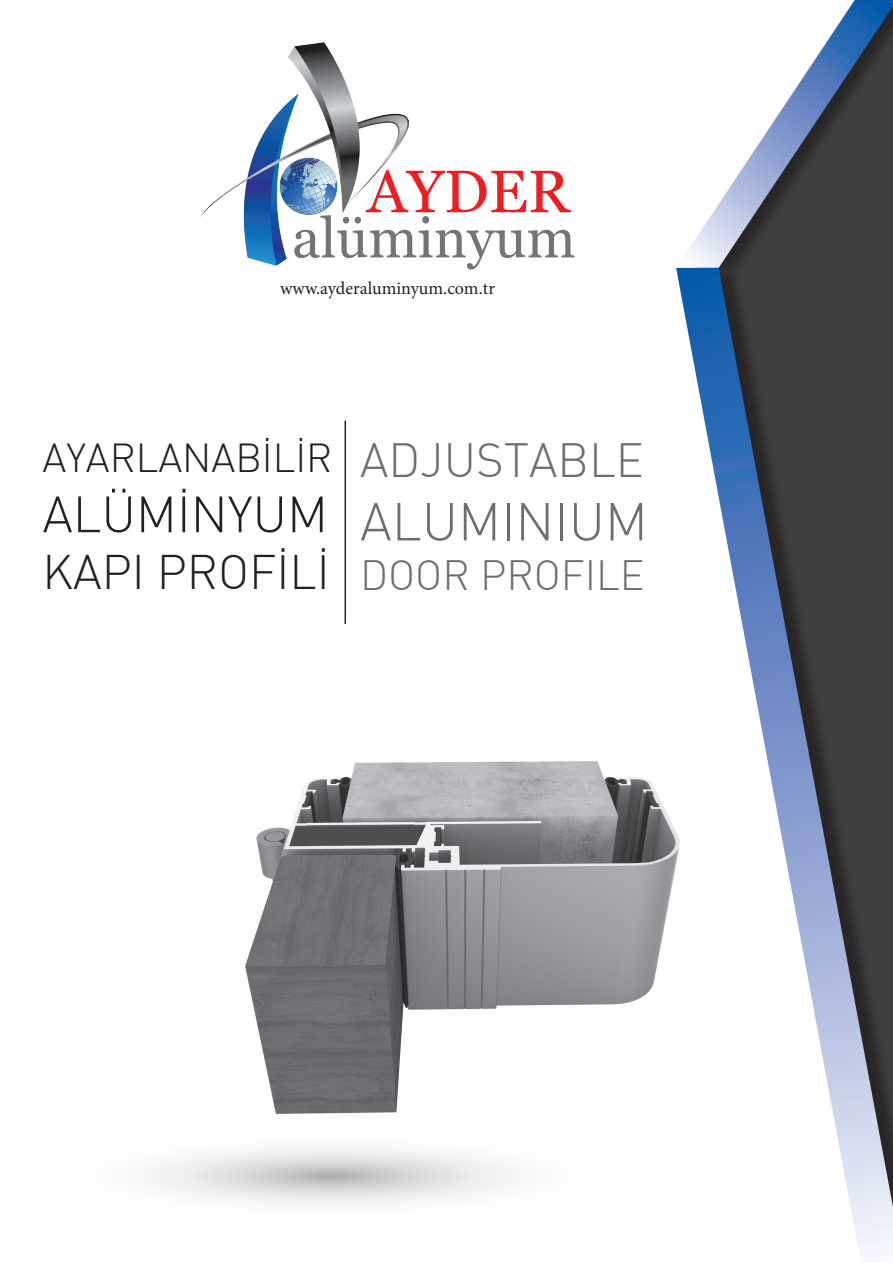
<style>
.page{position:relative;width:893px;height:1263px;background:#fff}
.page>*{position:absolute;margin:0;border:0;box-sizing:border-box;transform-origin:0 0}
.t1{font:300 52.65px "Dinbek";color:#6c6d70}
.t2{font:300 50.1px "Dinbek";color:#231f20}
.t3{font:300 47.55px "Dinbek";color:#231f20}
.t4{font:300 47.1px "Dinbek";color:#6c6d70}
.t5{font:300 41.55px "Dinbek";color:#6c6d70}
.t6{font:300 39.6px "Dinbek";color:#231f20}
.t7{font:18px "Minion Pro";color:#231f20}
</style>
<div class="page">
<svg style="left:153px;top:1148px;width:357px;height:56px"></svg>
<img style="left:245px;top:761px;width:431px;height:353px">
<hr style="left:345px;top:421px;width:1px;height:203px;background:#231f20">
<svg style="left:676px;top:0;width:217px;height:268px"></svg>
<svg style="left:676px;top:268px;width:217px;height:985px"></svg>
<svg style="left:409px;top:170px;width:165px;height:99px"></svg>
<img style="left:201px;top:43px;width:208px;height:222px">
<p class="t7" style="left:280px;top:276px;width:216px">www.ayderaluminyum.com.tr</p>
<h3 class="t6" style="left:43px;top:433px;width:291px">AYARLANABİLİR</h3>
<h2 class="t2" style="left:43px;top:483px;width:287px">ALÜMİNYUM</h2>
<h3 class="t3" style="left:43px;top:543px;width:289px">KAPI PROFİLİ</h3>
<h3 class="t4" style="left:360px;top:431px;width:285px">ADJUSTABLE</h3>
<h1 class="t1" style="left:360px;top:489px;width:289px">ALUMINIUM</h1>
<h3 class="t5" style="left:360px;top:550px;width:286px">DOOR PROFILE</h3>
</div>
